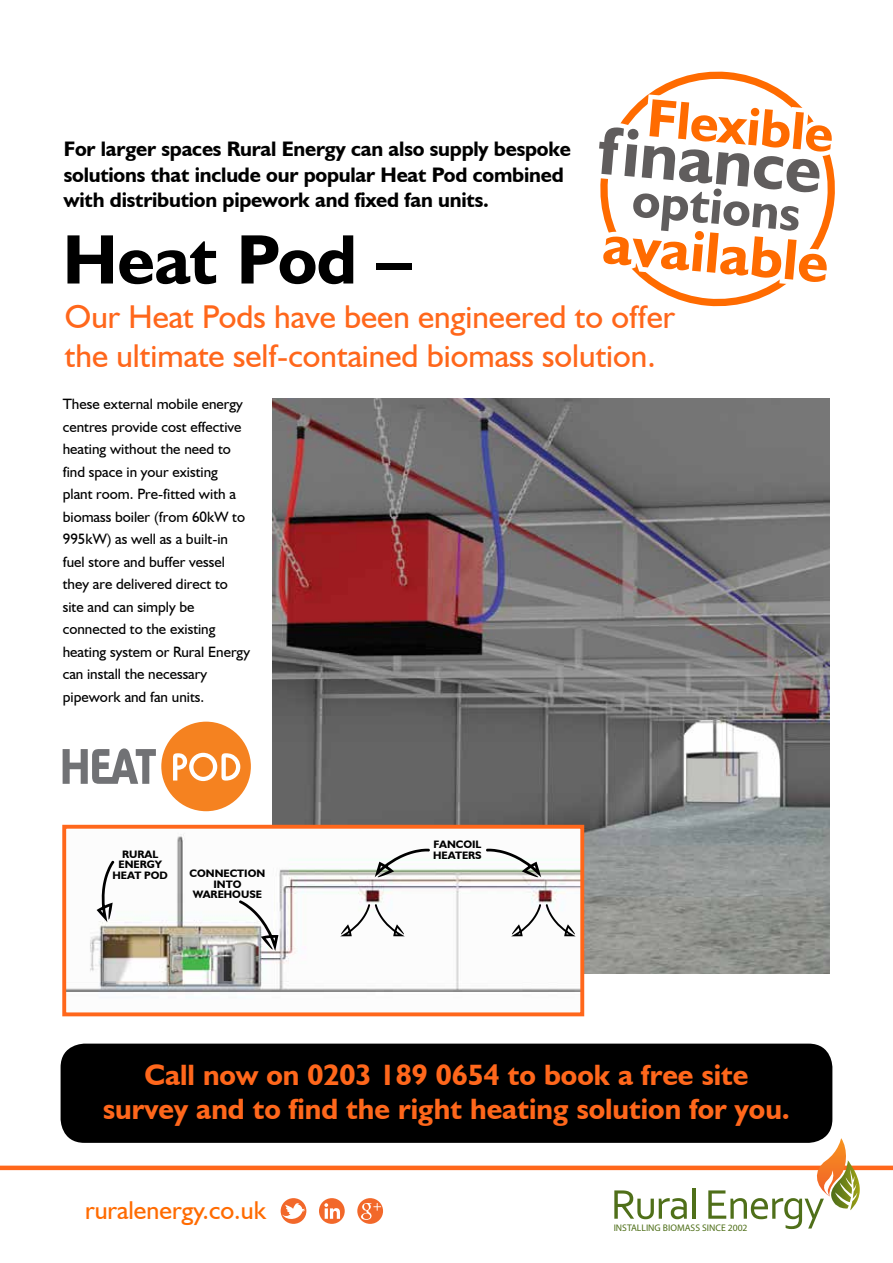
<style>
.page{position:relative;width:893px;height:1263px;background:#fff}
.page>*{position:absolute;margin:0;border:0;box-sizing:border-box;transform-origin:0 0}
.t1{font:700 70.5px "Humanist 521 BT";letter-spacing:-.005em;color:#000}
.t2{font:700 68.85px "Humanist 521 BT";color:#605d5d}
.t3{font:700 58.2px "Humanist 521 BT";color:#ff6b00}
.t4{font:700 54px "Humanist 521 BT";color:#ff6b00}
.t5{font:700 51px "Humanist 521 BT";color:#605d5d}
.t6{font:33px/39px "Humanist 521 BT";color:#ff671b}
.t7{font:700 29.4px/33.3px "Humanist 521 BT";color:#ff671b;text-align:center}
.t8{font:25.8px "Humanist 521 BT";color:#ff6b00}
.t9{font:700 21px/25.5px "Humanist 521 BT";letter-spacing:-.01em;color:#000}
.t10{font:15px/22.5px "Humanist 521 BT";color:#000}
.t11{font:700 10.8px/10.8px "Humanist 521 BT";color:#000;text-align:center}
.t12{font:9.6px "Myriad Pro";color:#4f6f19}
</style>
<div class="page">
<div style="left:61px;top:1043px;width:771px;height:100px;background:#000;border-radius:24px"></div>
<img style="left:272px;top:398px;width:557px;height:575px">
<div style="left:0;top:1165px;width:893px;height:5px;background:#ff671b"></div>
<svg style="left:614px;top:1190px;width:73px;height:29px"></svg>
<hr style="left:692px;top:1188px;width:3px;height:31px;background:#4f6f19">
<svg style="left:708px;top:1138px;width:152px;height:91px"></svg>
<svg style="left:357px;top:1198px;width:26px;height:26px"></svg>
<svg style="left:361px;top:1203px;width:20px;height:17px"></svg>
<div style="left:319px;top:1198px;width:26px;height:26px;background:#f2682a;border-radius:50%"></div>
<svg style="left:324px;top:1203px;width:16px;height:16px"></svg>
<div style="left:281px;top:1198px;width:25px;height:26px;background:#f2682a;border-radius:50%"></div>
<svg style="left:282px;top:1203px;width:23px;height:19px"></svg>
<svg style="left:589px;top:71px;width:246px;height:420px"></svg>
<img style="left:67px;top:830px;width:512px;height:168px">
<div style="left:62px;top:825px;width:522px;height:191px;border:4px solid #ff671b"></div>
<svg style="left:486px;top:849px;width:55px;height:29px"></svg>
<svg style="left:375px;top:849px;width:55px;height:29px"></svg>
<svg style="left:239px;top:900px;width:39px;height:51px"></svg>
<svg style="left:97px;top:861px;width:17px;height:61px"></svg>
<svg style="left:511px;top:904px;width:65px;height:32px"></svg>
<svg style="left:340px;top:904px;width:65px;height:32px"></svg>
<div style="left:161px;top:722px;width:90px;height:89px;background:#f58220;border-radius:50%"></div>
<svg style="left:63px;top:748px;width:93px;height:36px"></svg>
<svg style="left:173px;top:753px;width:67px;height:28px"></svg>
<h3 class="t9" style="left:64px;top:136px;width:509px">For larger spaces Rural Energy can also supply bespoke solutions that include our popular Heat Pod combined with distribution pipework and fixed fan units.</h3>
<h1 class="t1" style="left:63px;top:216px;width:350px">Heat Pod –</h1>
<h3 class="t4" style="left:650px;top:84px;width:188px;rotate:5deg">Flexible</h3>
<h2 class="t2" style="left:603px;top:107px;width:225px;rotate:5deg">finance</h2>
<h3 class="t5" style="left:635px;top:167px;width:170px;rotate:5deg">options</h3>
<h3 class="t3" style="left:606px;top:207px;width:228px;rotate:5deg">available</h3>
<h3 class="t6" style="left:65px;top:297px;width:612px">Our Heat Pods have been engineered to offer the ultimate self-contained biomass solution.</h3>
<p class="t10" style="left:63px;top:392px;width:189px">These external mobile energy centres provide cost effective heating without the need to find space in your existing plant room. Pre-fitted with a biomass boiler (from 60kW to<br>995kW) as well as a built-in fuel store and buffer vessel they are delivered direct to site and can simply be connected to the existing heating system or Rural Energy can install the necessary pipework and fan units.</p>
<p class="t11" style="left:113px;top:848px;width:57px">RURAL<br>ENERGY<br>HEAT POD</p>
<p class="t11" style="left:190px;top:867px;width:77px">CONNECTION<br>INTO<br>WAREHOUSE</p>
<p class="t11" style="left:433px;top:839px;width:50px;text-align:left">FANCOIL<br>HEATERS</p>
<h3 class="t7" style="left:103px;top:1058px;width:688px">Call now on 0203 189 0654 to book a free site survey and to find the right heating solution for you.</h3>
<h3 class="t8" style="left:85px;top:1194px;width:183px">ruralenergy.co.uk</h3>
<p class="t12" style="left:614px;top:1221px;width:135px">INSTALLING BIOMASS SINCE 2002</p>
</div>
